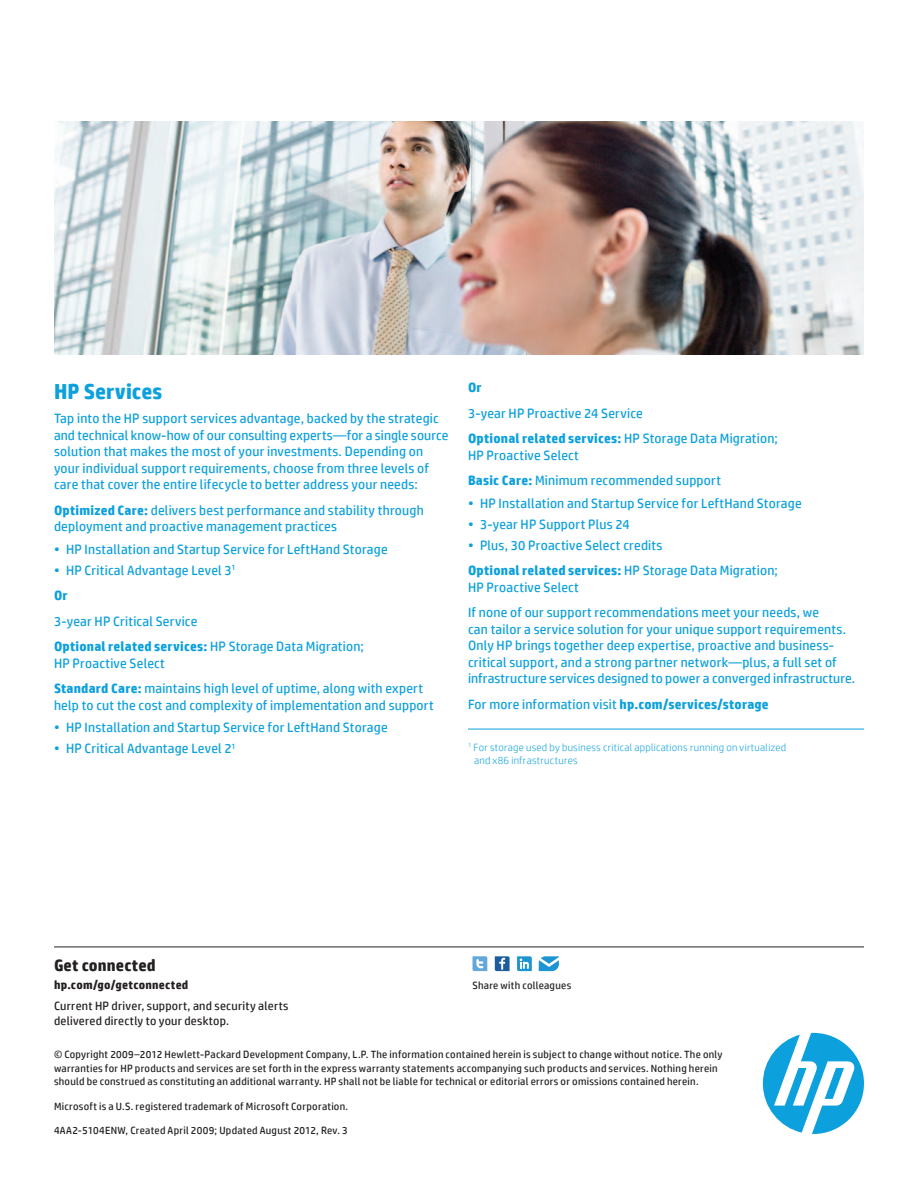
<style>
.page{position:relative;width:918px;height:1188px;background:#fff}
.page>*{position:absolute;margin:0;border:0;box-sizing:border-box;transform-origin:0 0}
.t1{font:700 21.75px "HP Simplified";color:#0ca0dd}
.t2{font:700 16.5px "HP Simplified";letter-spacing:.005em;color:#231f20}
.t3{font:13.5px/16.5px "HP Simplified";letter-spacing:.015em;color:#0ca0dd}
.t4{font:700 13.5px "HP Simplified";color:#0ca0dd}
.t5{font:12px/15px "HP Simplified";letter-spacing:.02em;color:#231f20}
.t6{font:700 12px "HP Simplified";letter-spacing:.02em;color:#231f20}
.t7{font:10.5px/13.5px "HP Simplified";letter-spacing:.025em;color:#231f20}
.t8{font:300 10.5px/13.5px "HP Simplified";letter-spacing:.025em;color:#0ca0dd}
.s1{font-weight:700}
</style>
<div class="page">
<svg style="left:763px;top:1033px;width:101px;height:101px"></svg>
<img style="left:54px;top:122px;width:810px;height:232px">
<hr style="left:468px;top:729px;width:396px;height:1px;background:#0ca0dd">
<hr style="left:54px;top:947px;width:810px;height:1px;background:#231f20">
<svg style="left:472px;top:956px;width:15px;height:15px"></svg>
<svg style="left:495px;top:956px;width:15px;height:15px"></svg>
<svg style="left:517px;top:956px;width:15px;height:15px"></svg>
<svg style="left:539px;top:956px;width:20px;height:15px"></svg>
<h1 class="t1" style="left:54px;top:379px;width:110px">HP Services</h1>
<p class="t3" style="left:54px;top:410px;width:396px">Tap into the HP support services advantage, backed by the strategic and technical know-how of our consulting experts—for a single source solution that makes the most of your investments. Depending on your individual support requirements, choose from three levels of care that cover the entire lifecycle to better address your needs:</p>
<p class="t3" style="left:54px;top:501px;width:371px"><span class="s1">Optimized Care:</span> delivers best performance and stability through deployment and proactive management practices</p>
<p class="t3" style="left:54px;top:540px;width:335px">• HP Installation and Startup Service for LeftHand Storage</p>
<p class="t3" style="left:54px;top:557px;width:183px;line-height:25.5px">• HP Critical Advantage Level 3<sup>1<br></sup><span class="s1">Or</span></p>
<p class="t3" style="left:54px;top:608px;width:311px;line-height:25.5px">3-year HP Critical Service<br><span class="s1">Optional related services:</span> HP Storage Data Migration;</p>
<p class="t3" style="left:54px;top:650px;width:371px;line-height:25.5px">HP Proactive Select<br><span class="s1">Standard Care:</span> maintains high level of uptime, along with expert</p>
<p class="t3" style="left:54px;top:696px;width:381px">help to cut the cost and complexity of implementation and support</p>
<p class="t3" style="left:54px;top:719px;width:335px">• HP Installation and Startup Service for LeftHand Storage</p>
<p class="t3" style="left:54px;top:740px;width:183px">• HP Critical Advantage Level 2<sup>1</sup></p>
<p class="t4" style="left:468px;top:380px;width:15px">Or</p>
<p class="t3" style="left:468px;top:400px;width:311px;line-height:25.5px">3-year HP Proactive 24 Service<br><span class="s1">Optional related services:</span> HP Storage Data Migration;</p>
<p class="t3" style="left:468px;top:442px;width:255px;line-height:25.5px">HP Proactive Select<br><span class="s1">Basic Care:</span> Minimum recommended support</p>
<p class="t3" style="left:468px;top:495px;width:335px">• HP Installation and Startup Service for LeftHand Storage</p>
<p class="t3" style="left:468px;top:516px;width:163px">• 3-year HP Support Plus 24</p>
<p class="t3" style="left:468px;top:532px;width:311px;line-height:25.5px">• Plus, 30 Proactive Select credits<br><span class="s1">Optional related services:</span> HP Storage Data Migration;</p>
<p class="t3" style="left:468px;top:574px;width:353px;line-height:25.5px">HP Proactive Select<br>If none of our support recommendations meet your needs, we</p>
<p class="t3" style="left:468px;top:621px;width:389px">can tailor a service solution for your unique support requirements.<br>Only HP brings together deep expertise, proactive and business&shy;critical support, and a strong partner network—plus, a full set of infrastructure services designed to power a converged infrastructure.</p>
<p class="t3" style="left:468px;top:696px;width:302px">For more information visit <span class="s1">hp.com/services/storage</span></p>
<p class="t8" style="left:474px;top:740px;width:314px;text-indent:-6px"><sup>1</sup> For storage used by business critical applications running on virtualized and x86 infrastructures</p>
<p class="t2" style="left:54px;top:956px;width:103px">Get connected</p>
<p class="t6" style="left:54px;top:978px;width:136px">hp.com/go/getconnected</p>
<p class="t7" style="left:472px;top:979px;width:100px">Share with colleagues</p>
<p class="t5" style="left:54px;top:998px;width:236px">Current HP driver, support, and security alerts delivered directly to your desktop.</p>
<p class="t7" style="left:54px;top:1048px;width:670px">© Copyright 2009–2012 Hewlett-Packard Development Company, L.P. The information contained herein is subject to change without notice. The only warranties for HP products and services are set forth in the express warranty statements accompanying such products and services. Nothing herein should be construed as constituting an additional warranty. HP shall not be liable for technical or editorial errors or omissions contained herein.</p>
<p class="t7" style="left:54px;top:1099px;width:296px">Microsoft is a U.S. registered trademark of Microsoft Corporation.</p>
<p class="t7" style="left:54px;top:1123px;width:295px">4AA2-5104ENW, Created April 2009; Updated August 2012, Rev. 3</p>
</div>
